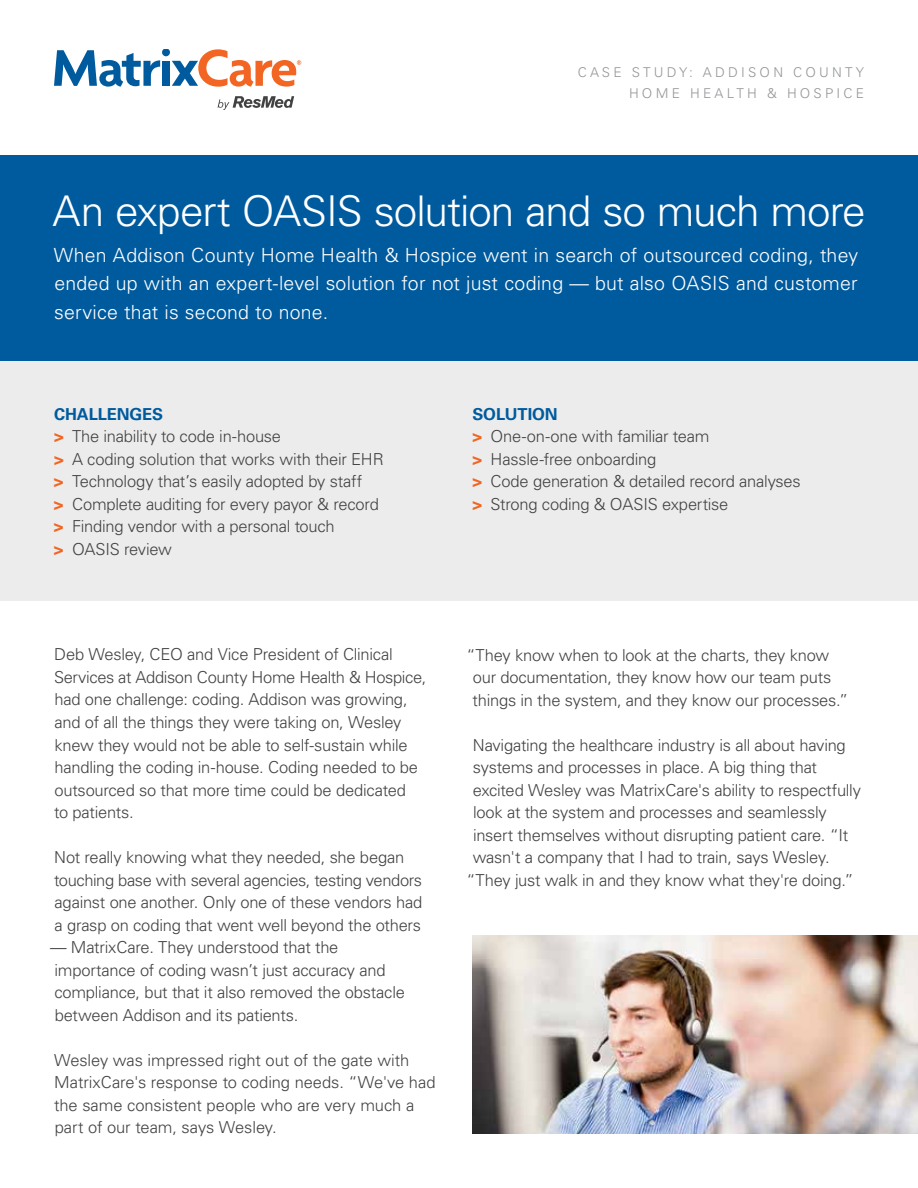
<style>
.page{position:relative;width:918px;height:1188px;background:#fff}
.page>*{position:absolute;margin:0;border:0;box-sizing:border-box;transform-origin:0 0}
.t1{font:300 42.3px "Univers LT Std";letter-spacing:-.025em;color:#fff}
.t2{font:300 19.5px/28.5px "Univers LT Std";letter-spacing:.01em;color:#fff;text-align:justify}
.t3{font:300 16.5px/22.5px "Univers LT Std";letter-spacing:-.015em;color:#424243}
.t4{font:300 13.5px/21px "Univers LT Std";letter-spacing:.24em;color:#939598;text-align:right}
.s1{font-weight:700;color:#005b9e}
.s2{font-weight:700;color:#f26522}
</style>
<div class="page">
<div style="left:0;top:156px;width:918px;height:205px;background:#005b9e"></div>
<div style="left:0;top:361px;width:918px;height:239px;background:#ececec"></div>
<img style="left:472px;top:935px;width:446px;height:199px">
<svg style="left:54px;top:50px;width:247px;height:37px"></svg>
<svg style="left:218px;top:96px;width:76px;height:13px"></svg>
<p class="t4" style="left:578px;top:61px;width:288px">CASE STUDY: ADDISON COUNTY<br>HOME HEALTH &amp; HOSPICE</p>
<h1 class="t1" style="left:53px;top:186px;width:815px">An expert OASIS solution and so much more</h1>
<p class="t2" style="left:54px;top:241px;width:806px">When Addison County Home Health &amp; Hospice went in search of outsourced coding, they ended up with an expert-level solution for not just coding — but also OASIS and customer service that is second to none.</p>
<p class="t3" style="left:54px;top:403px;width:331px"><span class="s1">CHALLENGES<br></span><span class="s2">&gt;</span> The inability to code in-house<br><span class="s2">&gt;</span> A coding solution that works with their EHR <span class="s2">&gt;</span> Technology that’s easily adopted by staff<br><span class="s2">&gt;</span> Complete auditing for every payor &amp; record <span class="s2">&gt;</span> Finding vendor with a personal touch<br><span class="s2">&gt;</span> OASIS review</p>
<p class="t3" style="left:473px;top:403px;width:330px"><span class="s1">SOLUTION<br></span><span class="s2">&gt;</span> One-on-one with familiar team<br><span class="s2">&gt;</span> Hassle-free onboarding<br><span class="s2">&gt;</span> Code generation &amp; detailed record analyses <span class="s2">&gt;</span> Strong coding &amp; OASIS expertise</p>
<p class="t3" style="left:54px;top:643px;width:374px">Deb Wesley, CEO and Vice President of Clinical Services at Addison County Home Health &amp; Hospice, had one challenge: coding. Addison was growing, and of all the things they were taking on, Wesley knew they would not be able to self-sustain while handling the coding in-house. Coding needed to be outsourced so that more time could be dedicated<br>to patients.</p>
<p class="t3" style="left:54px;top:846px;width:370px">Not really knowing what they needed, she began touching base with several agencies, testing vendors against one another. Only one of these vendors had a grasp on coding that went well beyond the others</p>
<p class="t3" style="left:50px;top:936px;width:356px">— MatrixCare. They understood that the importance of coding wasn’t just accuracy and compliance, but that it also removed the obstacle between Addison and its patients.</p>
<p class="t3" style="left:54px;top:1048px;width:383px">Wesley was impressed right out of the gate with MatrixCare's response to coding needs. “We've had the same consistent people who are very much a part of our team, says Wesley.</p>
<p class="t3" style="left:473px;top:644px;width:377px;text-indent:-6px">“They know when to look at the charts, they know our documentation, they know how our team puts things in the system, and they know our processes.”</p>
<p class="t3" style="left:473px;top:734px;width:375px">Navigating the healthcare industry is all about having</p>
<p class="t3" style="left:473px;top:756px;width:346px">systems and processes in place. A big thing that</p>
<p class="t3" style="left:473px;top:779px;width:390px">excited Wesley was MatrixCare's ability to respectfully</p>
<p class="t3" style="left:473px;top:801px;width:355px">look at the system and processes and seamlessly</p>
<p class="t3" style="left:473px;top:824px;width:377px">insert themselves without disrupting patient care. “It</p>
<p class="t3" style="left:473px;top:846px;width:358px">wasn't a company that I had to train, says Wesley.</p>
<p class="t3" style="left:467px;top:869px;width:389px">“They just walk in and they know what they're doing.”</p>
</div>
